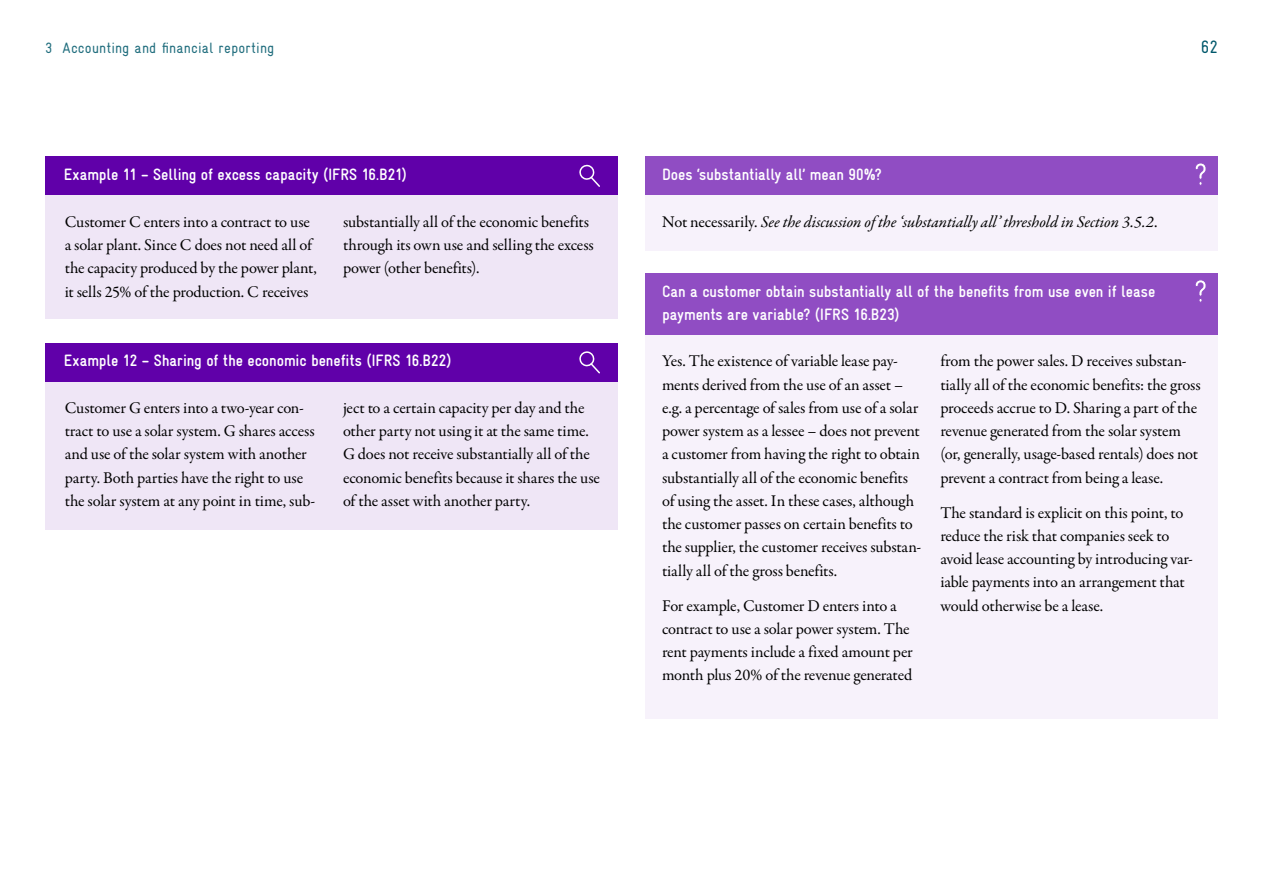
<style>
.page{position:relative;width:1263px;height:893px;background:#fff}
.page>*{position:absolute;margin:0;border:0;box-sizing:border-box;transform-origin:0 0}
.t1{font:18px "Gravur Condensed Pro";color:#00586b}
.Fließtext{font:16.5px/23.2px "Garamond Premr Pro";letter-spacing:-.01em;color:#000}
.t2{font:700 16.5px/23.2px "Gravur Condensed Pro";letter-spacing:-.005em;color:#fff}
.Fließtext-2{font:italic 16.5px "Garamond Premr Pro";letter-spacing:-.01em;color:#000}
.t3{font:15px "Gravur Condensed Pro";letter-spacing:.01em;color:#216e7e}
.s1{font-style:normal}
</style>
<div class="page">
<div style="left:45px;top:157px;width:573px;height:162px;background:#efe6f6"></div>
<div style="left:45px;top:157px;width:573px;height:38px;background:#6000a9"></div>
<svg style="left:579px;top:164px;width:21px;height:23px"></svg>
<div style="left:645px;top:195px;width:573px;height:55px;background:#f7f2fb"></div>
<div style="left:645px;top:157px;width:573px;height:38px;background:#904dc3"></div>
<div style="left:45px;top:343px;width:573px;height:187px;background:#efe6f6"></div>
<div style="left:45px;top:343px;width:573px;height:39px;background:#6000a9"></div>
<svg style="left:579px;top:351px;width:21px;height:23px"></svg>
<svg style="left:1195px;top:163px;width:11px;height:22px"></svg>
<div style="left:645px;top:312px;width:573px;height:407px;background:#f7f2fb"></div>
<div style="left:645px;top:274px;width:573px;height:61px;background:#904dc3"></div>
<svg style="left:1195px;top:280px;width:11px;height:22px"></svg>
<p class="t3" style="left:45px;top:39px;width:231px">3 Accounting and financial reporting</p>
<h5 class="t2" style="left:64px;top:163px;width:345px">Example 11 – Selling of excess capacity (IFRS 16.B21)</h5>
<p class="Fließtext" style="left:65px;top:210px;width:254px">Customer C enters into a contract to use a solar plant. Since C does not need all of the capacity produced by the power plant, it sells 25% of the production. C receives</p>
<p class="Fließtext" style="left:343px;top:210px;width:252px">substantially all of the economic benefits through its own use and selling the excess power (other benefits).</p>
<p class="Fließtext-2" style="left:662px;top:211px;width:497px"><span class="s1">Not necessarily.</span> See the discussion of the ‘substantially all’ threshold in Section 3.5.2<span class="s1">.</span></p>
<h5 class="t2" style="left:662px;top:163px;width:221px">Does ‘substantially all’ mean 90%?</h5>
<h5 class="t2" style="left:662px;top:280px;width:495px">Can a customer obtain substantially all of the benefits from use even if lease payments are variable? (IFRS 16.B23)</h5>
<p class="t1" style="left:1201px;top:36px;width:19px">62</p>
<h5 class="t2" style="left:64px;top:349px;width:389px">Example 12 – Sharing of the economic benefits (IFRS 16.B22)</h5>
<p class="Fließtext" style="left:65px;top:396px;width:252px">Customer G enters into a two-year con&shy;tract to use a solar system. G shares access and use of the solar system with another party. Both parties have the right to use the solar system at any point in time, sub-</p>
<p class="Fließtext" style="left:343px;top:396px;width:259px">ject to a certain capacity per day and the other party not using it at the same time.<br>G does not receive substantially all of the economic benefits because it shares the use of the asset with another party.</p>
<p class="Fließtext" style="left:662px;top:350px;width:261px">Yes. The existence of variable lease pay&shy;ments derived from the use of an asset – e.g. a percentage of sales from use of a solar power system as a lessee – does not prevent a customer from having the right to obtain substantially all of the economic benefits of using the asset. In these cases, although the customer passes on certain benefits to the supplier, the customer receives substan&shy;tially all of the gross benefits.</p>
<p class="Fließtext" style="left:662px;top:594px;width:252px">For example, Customer D enters into a contract to use a solar power system. The rent payments include a fixed amount per month plus 20% of the revenue generated</p>
<p class="Fließtext" style="left:940px;top:350px;width:262px">from the power sales. D receives substan&shy;tially all of the economic benefits: the gross proceeds accrue to D. Sharing a part of the revenue generated from the solar system (or, generally, usage-based rentals) does not prevent a contract from being a lease.</p>
<p class="Fließtext" style="left:940px;top:501px;width:254px">The standard is explicit on this point, to reduce the risk that companies seek to avoid lease accounting by introducing var&shy;iable payments into an arrangement that would otherwise be a lease.</p>
</div>
